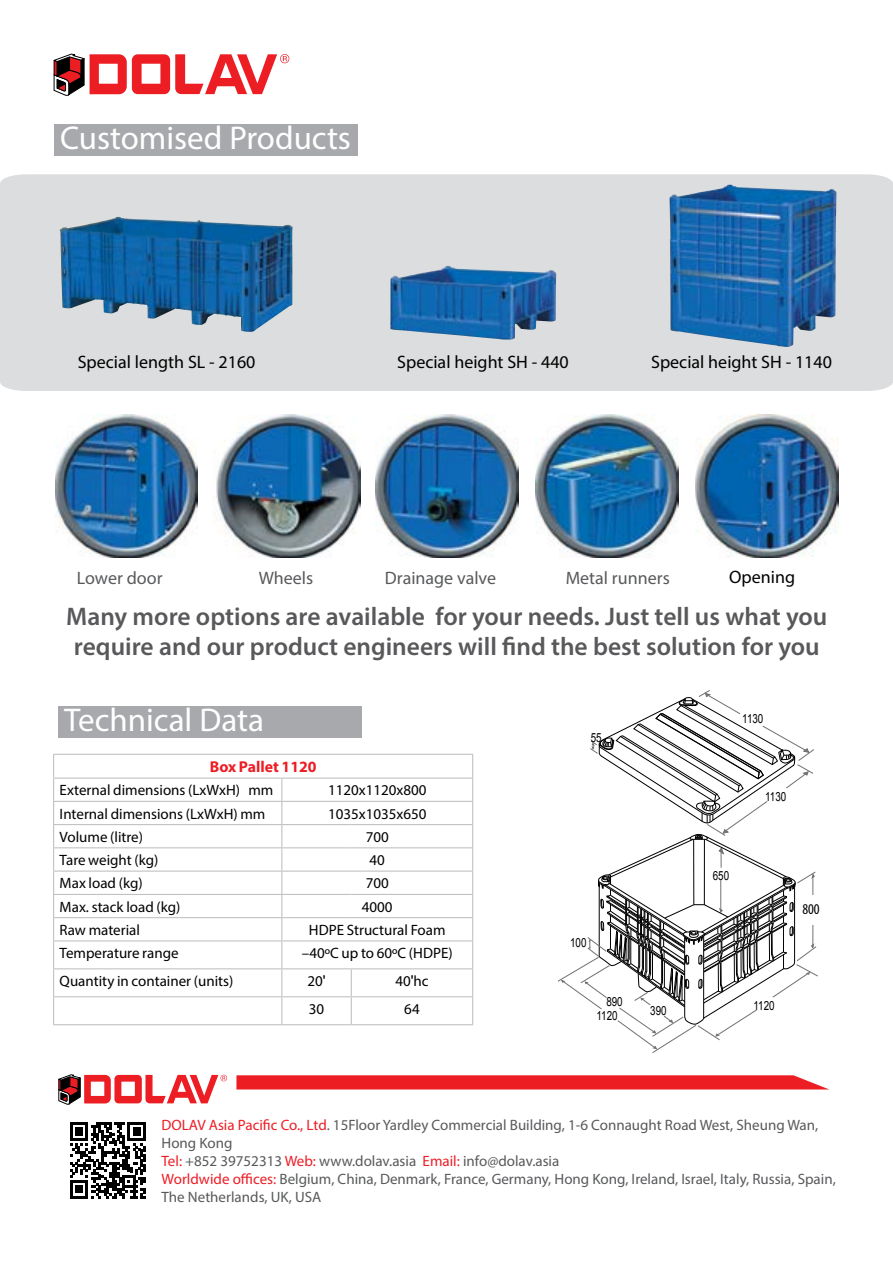
<style>
.page{position:relative;width:893px;height:1263px;background:#fff}
.page>*{position:absolute;margin:0;border:0;box-sizing:border-box;transform-origin:0 0}
.t1{font:33px "Myriad Pro";color:#fff}
.t2{font:600 25.5px/30.6px "Myriad Pro";color:#59595c}
.t3{font:18px "Myriad Pro";color:#000}
.t4{font:18px "Myriad Pro";color:#58595b}
.t5{font:700 15.75px "Myriad Pro";color:#ed1d24}
.t6{font:15px/18px "Myriad Pro";color:#58595b}
.t7{font:15px "Myriad Pro";color:#000}
.t8{font:condensed 15px "Myriad Pro";color:#000}
.t9{font:12.6px "Arial";color:#000;scale:.78 1}
.s1{font-family:"Arial"}
.s2{color:#ed1d24}
</style>
<div class="page">
<svg style="left:54px;top:54px;width:235px;height:42px"></svg>
<div style="left:0;top:174px;width:893px;height:217px;background:#dcddde"></div>
<div style="left:54px;top:124px;width:303px;height:32px;background:#a7a9ac"></div>
<div style="left:59px;top:706px;width:303px;height:32px;background:#a7a9ac"></div>
<svg style="left:54px;top:779px;width:418px;height:245px"></svg>
<hr style="left:53px;top:754px;width:229px;height:1px;background:#bcbec0">
<hr style="left:282px;top:754px;width:69px;height:1px;background:#bcbec0">
<hr style="left:351px;top:754px;width:122px;height:1px;background:#bcbec0">
<hr style="left:53px;top:777px;width:229px;height:2px;background:#bcbec0">
<hr style="left:282px;top:777px;width:69px;height:2px;background:#bcbec0">
<hr style="left:351px;top:777px;width:122px;height:2px;background:#bcbec0">
<hr style="left:53px;top:801px;width:229px;height:1px;background:#bcbec0">
<hr style="left:282px;top:801px;width:69px;height:1px;background:#bcbec0">
<hr style="left:351px;top:801px;width:122px;height:1px;background:#bcbec0">
<hr style="left:53px;top:824px;width:229px;height:1px;background:#bcbec0">
<hr style="left:282px;top:824px;width:69px;height:1px;background:#bcbec0">
<hr style="left:351px;top:824px;width:122px;height:1px;background:#bcbec0">
<hr style="left:53px;top:847px;width:229px;height:1px;background:#bcbec0">
<hr style="left:282px;top:847px;width:69px;height:1px;background:#bcbec0">
<hr style="left:351px;top:847px;width:122px;height:1px;background:#bcbec0">
<hr style="left:53px;top:870px;width:229px;height:2px;background:#bcbec0">
<hr style="left:282px;top:870px;width:69px;height:2px;background:#bcbec0">
<hr style="left:351px;top:870px;width:122px;height:2px;background:#bcbec0">
<hr style="left:53px;top:894px;width:229px;height:1px;background:#bcbec0">
<hr style="left:282px;top:894px;width:69px;height:1px;background:#bcbec0">
<hr style="left:351px;top:894px;width:122px;height:1px;background:#bcbec0">
<hr style="left:53px;top:917px;width:229px;height:1px;background:#bcbec0">
<hr style="left:282px;top:917px;width:69px;height:1px;background:#bcbec0">
<hr style="left:351px;top:917px;width:122px;height:1px;background:#bcbec0">
<hr style="left:53px;top:940px;width:229px;height:1px;background:#bcbec0">
<hr style="left:282px;top:940px;width:69px;height:1px;background:#bcbec0">
<hr style="left:351px;top:940px;width:122px;height:1px;background:#bcbec0">
<hr style="left:53px;top:968px;width:229px;height:1px;background:#bcbec0">
<hr style="left:282px;top:968px;width:69px;height:1px;background:#bcbec0">
<hr style="left:351px;top:968px;width:122px;height:1px;background:#bcbec0">
<hr style="left:53px;top:996px;width:229px;height:1px;background:#bcbec0">
<svg style="left:53px;top:755px;width:1px;height:269px"></svg>
<hr style="left:282px;top:996px;width:69px;height:1px;background:#bcbec0">
<svg style="left:281px;top:779px;width:1px;height:245px"></svg>
<hr style="left:351px;top:996px;width:122px;height:1px;background:#bcbec0">
<svg style="left:351px;top:969px;width:1px;height:55px"></svg>
<svg style="left:472px;top:755px;width:1px;height:269px"></svg>
<hr style="left:53px;top:1024px;width:229px;height:1px;background:#bcbec0">
<hr style="left:282px;top:1024px;width:69px;height:1px;background:#bcbec0">
<hr style="left:351px;top:1024px;width:122px;height:1px;background:#bcbec0">
<svg style="left:236px;top:1075px;width:592px;height:14px"></svg>
<svg style="left:58px;top:1074px;width:169px;height:30px"></svg>
<img style="left:55px;top:414px;width:142px;height:143px">
<img style="left:214px;top:414px;width:146px;height:143px">
<img style="left:376px;top:414px;width:142px;height:143px">
<img style="left:536px;top:414px;width:142px;height:143px">
<img style="left:696px;top:414px;width:143px;height:144px">
<img style="left:390px;top:266px;width:166px;height:74px">
<img style="left:60px;top:217px;width:233px;height:115px">
<img style="left:669px;top:185px;width:167px;height:162px">
<svg style="left:559px;top:690px;width:259px;height:363px"></svg>
<svg style="left:70px;top:1122px;width:76px;height:76px"></svg>
<h1 class="t1" style="left:60px;top:117px;width:292px">Customised Products</h1>
<p class="t3" style="left:78px;top:351px;width:179px">Special length SL - 2160</p>
<p class="t3" style="left:397px;top:351px;width:173px">Special height SH - 440</p>
<p class="t3" style="left:651px;top:351px;width:182px">Special height SH - 1140</p>
<p class="t4" style="left:77px;top:567px;width:87px">Lower door</p>
<p class="t4" style="left:259px;top:567px;width:56px">Wheels</p>
<p class="t4" style="left:385px;top:567px;width:113px">Drainage valve</p>
<p class="t4" style="left:566px;top:567px;width:106px">Metal runners</p>
<p class="t3" style="left:729px;top:566px;width:67px">Opening</p>
<h2 class="t2" style="left:66px;top:600px;width:762px">Many more options are available for your needs. Just tell us what you require and our product engineers will find the best solution for you</h2>
<h1 class="t1" style="left:64px;top:700px;width:201px">Technical Data</h1>
<p class="t5" style="left:210px;top:756px;width:108px">Box Pallet 1120</p>
<p class="t7" style="left:60px;top:781px;width:215px">External dimensions (LxWxH) mm</p>
<p class="t7" style="left:328px;top:781px;width:100px">1120x1120x800</p>
<p class="t7" style="left:60px;top:804px;width:207px">Internal dimensions (LxWxH) mm</p>
<p class="t7" style="left:328px;top:804px;width:100px">1035x1035x650</p>
<p class="t7" style="left:60px;top:827px;width:85px">Volume (litre)</p>
<p class="t7" style="left:366px;top:827px;width:25px">700</p>
<p class="t7" style="left:60px;top:851px;width:100px">Tare weight (kg)</p>
<p class="t7" style="left:370px;top:851px;width:17px">40</p>
<p class="t7" style="left:60px;top:874px;width:85px">Max load (kg)</p>
<p class="t7" style="left:366px;top:874px;width:25px">700</p>
<p class="t7" style="left:60px;top:897px;width:122px">Max. stack load (kg)</p>
<p class="t7" style="left:362px;top:897px;width:32px">4000</p>
<p class="t7" style="left:60px;top:921px;width:82px">Raw material</p>
<p class="t7" style="left:309px;top:921px;width:138px">HDPE Structural Foam</p>
<p class="t7" style="left:60px;top:944px;width:120px">Temperature range</p>
<p class="t7" style="left:302px;top:944px;width:152px">–40ºC up to 60ºC (HDPE)</p>
<p class="t7" style="left:60px;top:972px;width:175px">Quantity in container (units)</p>
<p class="t7" style="left:307px;top:972px;width:20px">20<span class="s1">'</span></p>
<p class="t7" style="left:395px;top:972px;width:35px">40<span class="s1">'</span>hc</p>
<p class="t7" style="left:309px;top:1000px;width:17px">30</p>
<p class="t7" style="left:404px;top:1000px;width:17px">64</p>
<p class="t9" style="left:591px;top:730px;width:16px">55</p>
<p class="t9" style="left:742px;top:712px;width:29px">1130</p>
<p class="t9" style="left:765px;top:789px;width:29px">1130</p>
<p class="t9" style="left:713px;top:869px;width:23px">650</p>
<p class="t9" style="left:570px;top:935px;width:23px">100</p>
<p class="t9" style="left:606px;top:995px;width:23px">890</p>
<p class="t9" style="left:754px;top:998px;width:29px">1120</p>
<p class="t9" style="left:650px;top:1003px;width:23px">390</p>
<p class="t9" style="left:596px;top:1008px;width:29px">1120</p>
<p class="t9" style="left:806px;top:900px;width:23px">780</p>
<p class="t8" style="left:802px;top:900px;width:19px">800</p>
<p class="t6" style="left:162px;top:1116px;width:676px"><span class="s2">DOLAV Asia Pacific Co., Ltd</span>. 15Floor Yardley Commercial Building, 1-6 Connaught Road West, Sheung Wan, Hong Kong<br><span class="s2">Tel:</span> +852 39752313 <span class="s2">Web:</span> www.dolav.asia <span class="s2">Email:</span> info@dolav.asia<br><span class="s2">Worldwide offices:</span> Belgium, China, Denmark, France, Germany, Hong Kong, Ireland, Israel, Italy, Russia, Spain, The Netherlands, UK, USA</p>
</div>
